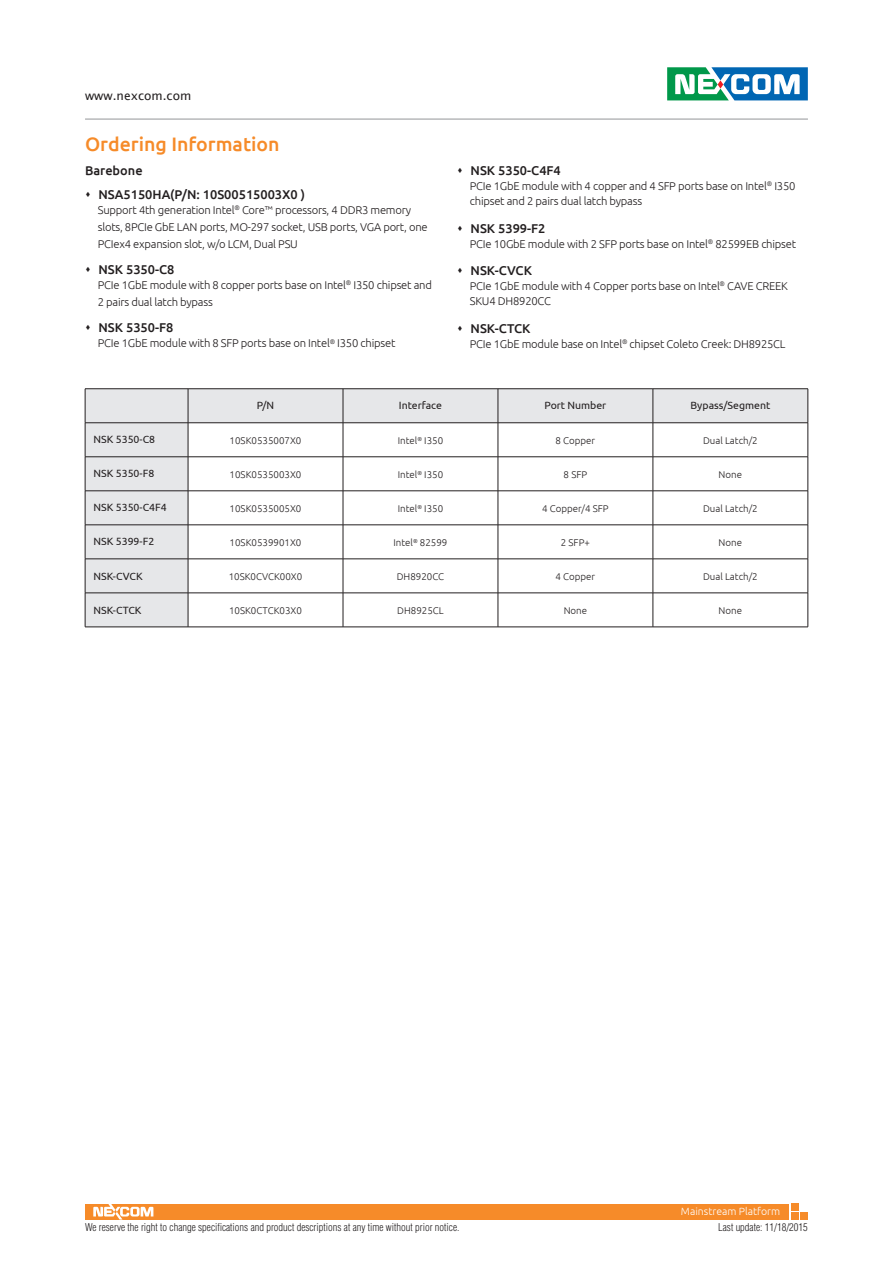
<style>
.page{position:relative;width:893px;height:1263px;background:#fff}
.page>*{position:absolute;margin:0;border:0;box-sizing:border-box;transform-origin:0 0}
.t1{font:500 19.5px "Ubuntu";color:#f68b29}
.t2{font:500 12.75px/24px "Ubuntu";color:#231f20}
.t3{font:12px "Lucida Sans Unicode";color:#231f20}
.t4{font:300 11.25px/17.1px "Ubuntu";letter-spacing:-.02em;color:#231f20}
.t5{font:300 condensed 10.5px "Helvetica";color:#231f20}
.t6{font:10.5px "Ubuntu";color:#231f20}
.t7{font:300 10.5px "Ubuntu";color:#fff}
.t8{font:300 9.75px "Ubuntu";color:#231f20}
</style>
<div class="page">
<div style="left:85px;top:1204px;width:703px;height:15px;background:#f68b29"></div>
<div style="left:791px;top:1203px;width:7px;height:7px;background:#f68b29"></div>
<div style="left:791px;top:1213px;width:7px;height:7px;background:#f68b29"></div>
<div style="left:801px;top:1213px;width:7px;height:7px;background:#f68b29"></div>
<svg style="left:93px;top:1204px;width:60px;height:15px"></svg>
<hr style="left:85px;top:119px;width:723px;height:1px;background:#939598">
<svg style="left:86px;top:389px;width:722px;height:238px"></svg>
<hr style="left:85px;top:388px;width:103px;height:1px;background:#231f20">
<hr style="left:85px;top:389px;width:1px;height:34px;background:#231f20">
<hr style="left:188px;top:388px;width:155px;height:1px;background:#231f20">
<hr style="left:188px;top:389px;width:1px;height:34px;background:#231f20">
<hr style="left:343px;top:388px;width:155px;height:1px;background:#231f20">
<hr style="left:343px;top:389px;width:1px;height:34px;background:#231f20">
<hr style="left:498px;top:388px;width:155px;height:1px;background:#231f20">
<hr style="left:498px;top:389px;width:1px;height:34px;background:#231f20">
<hr style="left:653px;top:388px;width:155px;height:1px;background:#231f20">
<hr style="left:653px;top:389px;width:1px;height:34px;background:#231f20">
<hr style="left:808px;top:389px;width:1px;height:34px;background:#231f20">
<hr style="left:85px;top:422px;width:103px;height:1px;background:#231f20">
<hr style="left:85px;top:423px;width:1px;height:34px;background:#231f20">
<hr style="left:188px;top:422px;width:155px;height:1px;background:#231f20">
<hr style="left:188px;top:423px;width:1px;height:34px;background:#231f20">
<hr style="left:343px;top:422px;width:155px;height:1px;background:#231f20">
<hr style="left:343px;top:423px;width:1px;height:34px;background:#231f20">
<hr style="left:498px;top:422px;width:155px;height:1px;background:#231f20">
<hr style="left:498px;top:423px;width:1px;height:34px;background:#231f20">
<hr style="left:653px;top:422px;width:155px;height:1px;background:#231f20">
<hr style="left:653px;top:423px;width:1px;height:34px;background:#231f20">
<hr style="left:808px;top:423px;width:1px;height:34px;background:#231f20">
<hr style="left:85px;top:456px;width:103px;height:1px;background:#231f20">
<hr style="left:85px;top:457px;width:1px;height:34px;background:#231f20">
<hr style="left:188px;top:456px;width:155px;height:1px;background:#231f20">
<hr style="left:188px;top:457px;width:1px;height:34px;background:#231f20">
<hr style="left:343px;top:456px;width:155px;height:1px;background:#231f20">
<hr style="left:343px;top:457px;width:1px;height:34px;background:#231f20">
<hr style="left:498px;top:456px;width:155px;height:1px;background:#231f20">
<hr style="left:498px;top:457px;width:1px;height:34px;background:#231f20">
<hr style="left:653px;top:456px;width:155px;height:1px;background:#231f20">
<hr style="left:653px;top:457px;width:1px;height:34px;background:#231f20">
<hr style="left:808px;top:457px;width:1px;height:34px;background:#231f20">
<hr style="left:85px;top:490px;width:103px;height:1px;background:#231f20">
<hr style="left:85px;top:491px;width:1px;height:34px;background:#231f20">
<hr style="left:188px;top:490px;width:155px;height:1px;background:#231f20">
<hr style="left:188px;top:491px;width:1px;height:34px;background:#231f20">
<hr style="left:343px;top:490px;width:155px;height:1px;background:#231f20">
<hr style="left:343px;top:491px;width:1px;height:34px;background:#231f20">
<hr style="left:498px;top:490px;width:155px;height:1px;background:#231f20">
<hr style="left:498px;top:491px;width:1px;height:34px;background:#231f20">
<hr style="left:653px;top:490px;width:155px;height:1px;background:#231f20">
<hr style="left:653px;top:491px;width:1px;height:34px;background:#231f20">
<hr style="left:808px;top:491px;width:1px;height:34px;background:#231f20">
<hr style="left:85px;top:525px;width:103px;height:1px;background:#231f20">
<hr style="left:85px;top:525px;width:1px;height:34px;background:#231f20">
<hr style="left:188px;top:525px;width:155px;height:1px;background:#231f20">
<hr style="left:188px;top:525px;width:1px;height:34px;background:#231f20">
<hr style="left:343px;top:525px;width:155px;height:1px;background:#231f20">
<hr style="left:343px;top:525px;width:1px;height:34px;background:#231f20">
<hr style="left:498px;top:525px;width:155px;height:1px;background:#231f20">
<hr style="left:498px;top:525px;width:1px;height:34px;background:#231f20">
<hr style="left:653px;top:525px;width:155px;height:1px;background:#231f20">
<hr style="left:653px;top:525px;width:1px;height:34px;background:#231f20">
<hr style="left:808px;top:525px;width:1px;height:34px;background:#231f20">
<hr style="left:85px;top:559px;width:103px;height:1px;background:#231f20">
<hr style="left:85px;top:559px;width:1px;height:34px;background:#231f20">
<hr style="left:188px;top:559px;width:155px;height:1px;background:#231f20">
<hr style="left:188px;top:559px;width:1px;height:34px;background:#231f20">
<hr style="left:343px;top:559px;width:155px;height:1px;background:#231f20">
<hr style="left:343px;top:559px;width:1px;height:34px;background:#231f20">
<hr style="left:498px;top:559px;width:155px;height:1px;background:#231f20">
<hr style="left:498px;top:559px;width:1px;height:34px;background:#231f20">
<hr style="left:653px;top:559px;width:155px;height:1px;background:#231f20">
<hr style="left:653px;top:559px;width:1px;height:34px;background:#231f20">
<hr style="left:808px;top:559px;width:1px;height:34px;background:#231f20">
<hr style="left:85px;top:593px;width:103px;height:1px;background:#231f20">
<hr style="left:85px;top:593px;width:1px;height:34px;background:#231f20">
<hr style="left:188px;top:593px;width:155px;height:1px;background:#231f20">
<hr style="left:188px;top:593px;width:1px;height:34px;background:#231f20">
<hr style="left:343px;top:593px;width:155px;height:1px;background:#231f20">
<hr style="left:343px;top:593px;width:1px;height:34px;background:#231f20">
<hr style="left:498px;top:593px;width:155px;height:1px;background:#231f20">
<hr style="left:498px;top:593px;width:1px;height:34px;background:#231f20">
<hr style="left:653px;top:593px;width:155px;height:1px;background:#231f20">
<hr style="left:653px;top:593px;width:1px;height:34px;background:#231f20">
<hr style="left:808px;top:593px;width:1px;height:34px;background:#231f20">
<hr style="left:85px;top:627px;width:103px;height:1px;background:#231f20">
<hr style="left:188px;top:627px;width:155px;height:1px;background:#231f20">
<hr style="left:343px;top:627px;width:155px;height:1px;background:#231f20">
<hr style="left:498px;top:627px;width:155px;height:1px;background:#231f20">
<hr style="left:653px;top:627px;width:155px;height:1px;background:#231f20">
<svg style="left:667px;top:67px;width:141px;height:33px"></svg>
<p class="t3" style="left:85px;top:86px;width:108px">www.nexcom.com</p>
<h1 class="t1" style="left:85px;top:131px;width:196px">Ordering Information</h1>
<p class="t2" style="left:99px;top:158px;width:208px;text-indent:-14px">Barebone<br>NSA5150HA(P/N: 10S00515003X0 )</p>
<p class="t4" style="left:98px;top:201px;width:331px">Support 4th generation Intel<sup>®</sup> Core™ processors, 4 DDR3 memory slots, 8PCIe GbE LAN ports, MO-297 socket, USB ports, VGA port, one<br>PCIex4 expansion slot, w/o LCM, Dual PSU</p>
<p class="t2" style="left:99px;top:257px;width:77px">NSK 5350-C8</p>
<p class="t4" style="left:98px;top:276px;width:336px">PCIe 1GbE module with 8 copper ports base on Intel<sup>®</sup> I350 chipset and<br>2 pairs dual latch bypass</p>
<p class="t2" style="left:99px;top:315px;width:76px">NSK 5350-F8</p>
<p class="t4" style="left:98px;top:334px;width:299px">PCIe 1GbE module with 8 SFP ports base on Intel<sup>®</sup> I350 chipset</p>
<p class="t2" style="left:471px;top:158px;width:92px">NSK 5350-C4F4</p>
<p class="t4" style="left:470px;top:178px;width:327px;line-height:15px">PCIe 1GbE module with 4 copper and 4 SFP ports base on Intel<sup>®</sup> I350 chipset and 2 pairs dual latch bypass</p>
<p class="t2" style="left:471px;top:216px;width:76px">NSK 5399-F2</p>
<p class="t4" style="left:470px;top:235px;width:328px">PCIe 10GbE module with 2 SFP ports base on Intel<sup>®</sup> 82599EB chipset</p>
<p class="t2" style="left:471px;top:258px;width:63px">NSK-CVCK</p>
<p class="t4" style="left:470px;top:278px;width:319px;line-height:15px">PCIe 1GbE module with 4 Copper ports base on Intel<sup>®</sup> CAVE CREEK<br>SKU4 DH8920CC</p>
<p class="t2" style="left:471px;top:316px;width:61px">NSK-CTCK</p>
<p class="t4" style="left:470px;top:335px;width:317px">PCIe 1GbE module base on Intel<sup>®</sup> chipset Coleto Creek: DH8925CL</p>
<p class="t6" style="left:257px;top:399px;width:19px">P/N</p>
<p class="t6" style="left:399px;top:399px;width:45px">Interface</p>
<p class="t6" style="left:544px;top:399px;width:63px">Port Number</p>
<p class="t6" style="left:690px;top:399px;width:81px">Bypass/Segment</p>
<p class="t6" style="left:94px;top:433px;width:63px">NSK 5350-C8</p>
<p class="t8" style="left:230px;top:435px;width:73px">10SK0535007X0</p>
<p class="t8" style="left:398px;top:435px;width:47px">Intel<sup>®</sup> I350</p>
<p class="t8" style="left:556px;top:435px;width:41px">8 Copper</p>
<p class="t8" style="left:703px;top:435px;width:56px">Dual Latch/2</p>
<p class="t6" style="left:94px;top:467px;width:62px">NSK 5350-F8</p>
<p class="t8" style="left:230px;top:469px;width:73px">10SK0535003X0</p>
<p class="t8" style="left:398px;top:469px;width:47px">Intel<sup>®</sup> I350</p>
<p class="t8" style="left:564px;top:469px;width:25px">8 SFP</p>
<p class="t8" style="left:719px;top:469px;width:25px">None</p>
<p class="t6" style="left:94px;top:501px;width:75px">NSK 5350-C4F4</p>
<p class="t8" style="left:230px;top:503px;width:73px">10SK0535005X0</p>
<p class="t8" style="left:398px;top:503px;width:47px">Intel<sup>®</sup> I350</p>
<p class="t8" style="left:542px;top:503px;width:68px">4 Copper/4 SFP</p>
<p class="t8" style="left:703px;top:503px;width:56px">Dual Latch/2</p>
<p class="t6" style="left:94px;top:535px;width:62px">NSK 5399-F2</p>
<p class="t8" style="left:230px;top:537px;width:73px">10SK0539901X0</p>
<p class="t8" style="left:393px;top:537px;width:55px">Intel<sup>®</sup> 82599</p>
<p class="t8" style="left:561px;top:537px;width:31px">2 SFP+</p>
<p class="t8" style="left:719px;top:537px;width:25px">None</p>
<p class="t6" style="left:94px;top:569px;width:50px">NSK-CVCK</p>
<p class="t8" style="left:229px;top:571px;width:75px">10SK0CVCK00X0</p>
<p class="t8" style="left:397px;top:571px;width:49px">DH8920CC</p>
<p class="t8" style="left:556px;top:571px;width:41px">4 Copper</p>
<p class="t8" style="left:703px;top:571px;width:56px">Dual Latch/2</p>
<p class="t6" style="left:94px;top:603px;width:49px">NSK-CTCK</p>
<p class="t8" style="left:229px;top:605px;width:74px">10SK0CTCK03X0</p>
<p class="t8" style="left:397px;top:605px;width:48px">DH8925CL</p>
<p class="t8" style="left:564px;top:605px;width:25px">None</p>
<p class="t8" style="left:719px;top:605px;width:25px">None</p>
<p class="t7" style="left:681px;top:1205px;width:101px">Mainstream Platform</p>
<p class="t5" style="left:85px;top:1221px;width:376px">We reserve the right to change specifications and product descriptions at any time without prior notice.</p>
<p class="t5" style="left:718px;top:1221px;width:91px">Last update: 11/18/2015</p>
</div>
